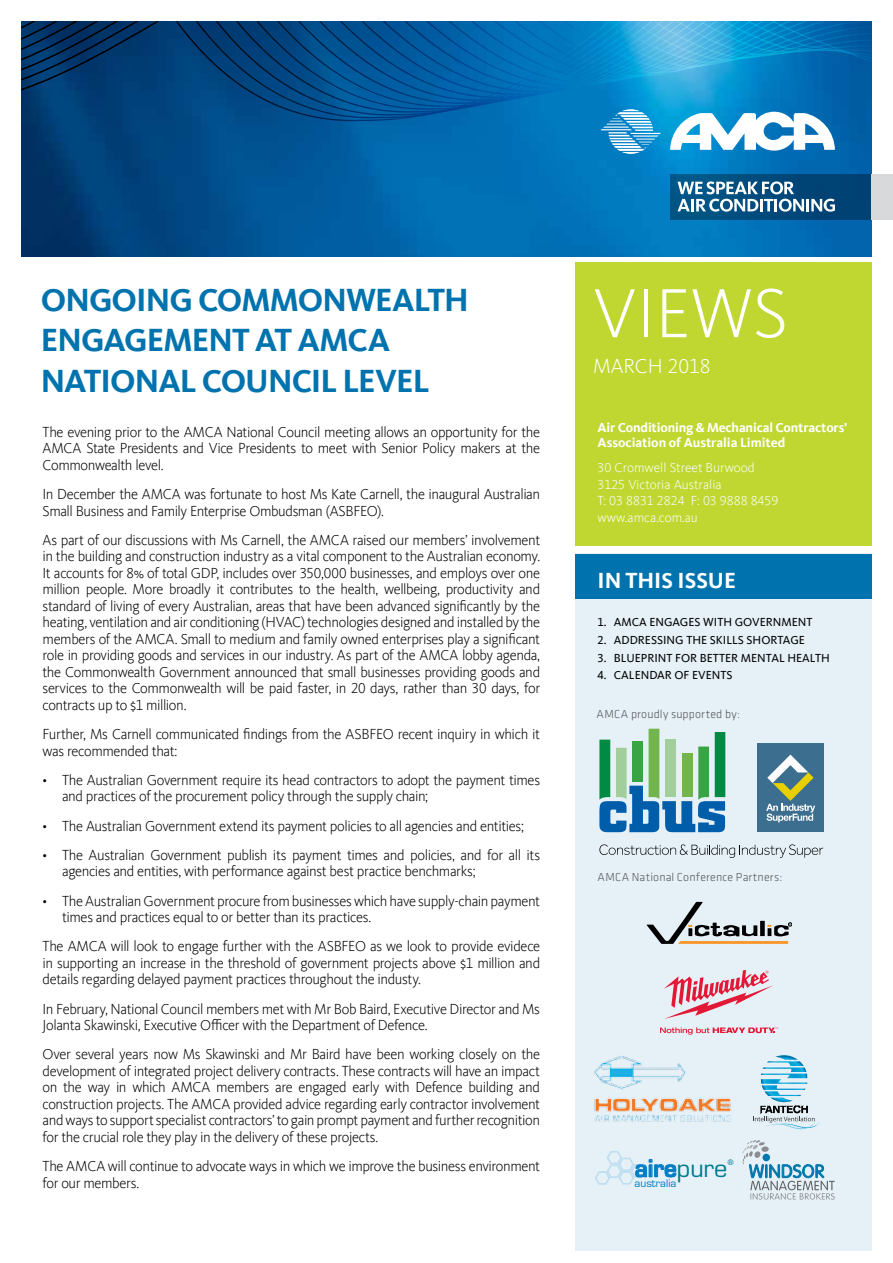
<style>
.page{position:relative;width:893px;height:1263px;background:#fff}
.page>*{position:absolute;margin:0;border:0;box-sizing:border-box;transform-origin:0 0}
.t1{font:300 72px "Kievit Offc";color:#fff}
.t2{font:700 33px/40.5px "Kievit Offc";letter-spacing:-.03em;color:#0073ae}
.t3{font:25.8px "Eurose";color:#007dc5}
.t4{font:700 22.5px "Kievit Offc";color:#fff}
.t5{font:300 21px "Kievit Offc";color:#fff}
.t6{font:300 15px/16.5px "Kievit Offc";letter-spacing:-.03em;color:#000}
.t7{font:300 13.5px/16.5px "Kievit Offc";color:#fff}
.t8{font:700 13.5px/15px "Kievit Offc";letter-spacing:-.01em;color:#fff}
.t9{font:12px "Kievit Offc";color:#000}
.t10{font:300 12px "Klavika";letter-spacing:.015em;color:#58595b}
.t11{font:10.35px "Euromode Plain";color:#007dc5}
.t12{font:8.25px "Eurose";color:#007c91}
.s1{font-family:"Euromode Plain";font-size:23.55px;color:#007c91}
</style>
<div class="page">
<img style="left:21px;top:154px;width:851px;height:103px">
<div style="left:670px;top:174px;width:202px;height:45px;background:linear-gradient(to right,#005887,#003e71)"></div>
<svg style="left:677px;top:181px;width:158px;height:31px"></svg>
<div style="left:872px;top:174px;width:21px;height:45px;background:#d7d9da"></div>
<svg style="left:21px;top:21px;width:851px;height:133px"></svg>
<div style="left:575px;top:263px;width:297px;height:283px;background:#bfd730"></div>
<div style="left:575px;top:553px;width:297px;height:698px;background:#e6f1f7"></div>
<div style="left:575px;top:554px;width:297px;height:45px;background:#0073ae"></div>
<div style="left:757px;top:744px;width:67px;height:88px;background:#3b6e8f"></div>
<svg style="left:766px;top:754px;width:49px;height:68px"></svg>
<svg style="left:599px;top:844px;width:224px;height:14px"></svg>
<svg style="left:599px;top:729px;width:126px;height:103px"></svg>
<svg style="left:647px;top:902px;width:145px;height:42px"></svg>
<img style="left:593px;top:1056px;width:139px;height:66px">
<svg style="left:753px;top:1055px;width:67px;height:74px"></svg>
<svg style="left:743px;top:1140px;width:92px;height:59px"></svg>
<div style="left:762px;top:1154px;width:8px;height:7px;background:#0078ae;border-radius:50%"></div>
<svg style="left:664px;top:970px;width:109px;height:49px"></svg>
<svg style="left:660px;top:1027px;width:118px;height:8px"></svg>
<svg style="left:595px;top:1151px;width:81px;height:33px"></svg>
<h2 class="t2" style="left:41px;top:279px;width:430px">ONGOING COMMONWEALTH<br>ENGAGEMENT AT AMCA<br>NATIONAL COUNCIL LEVEL</h2>
<p class="t6" style="left:43px;top:424px;width:499px;text-align:justify">The evening prior to the AMCA National Council meeting allows an opportunity for the AMCA State Presidents and Vice Presidents to meet with Senior Policy makers at the Commonwealth level.</p>
<p class="t6" style="left:43px;top:486px;width:499px">In December the AMCA was fortunate to host Ms Kate Carnell, the inaugural Australian<br>Small Business and Family Enterprise Ombudsman (ASBFEO).</p>
<p class="t6" style="left:43px;top:532px;width:499px;text-align:justify">As part of our discussions with Ms Carnell, the AMCA raised our members’ involvement in the building and construction industry as a vital component to the Australian economy.<br>It accounts for 8% of total GDP, includes over 350,000 businesses, and employs over one million people. More broadly it contributes to the health, wellbeing, productivity and standard of living of every Australian, areas that have been advanced significantly by the heating, ventilation and air conditioning (HVAC) technologies designed and installed by the members of the AMCA. Small to medium and family owned enterprises play a significant role in providing goods and services in our industry. As part of the AMCA lobby agenda, the Commonwealth Government announced that small businesses providing goods and services to the Commonwealth will be paid faster, in 20 days, rather than 30 days, for contracts up to $1 million.</p>
<p class="t6" style="left:43px;top:726px;width:499px">Further, Ms Carnell communicated findings from the ASBFEO recent inquiry in which it was recommended that:</p>
<p class="t6" style="left:62px;top:772px;width:480px;text-indent:-20px">• The Australian Government require its head contractors to adopt the payment times and practices of the procurement policy through the supply chain;</p>
<p class="t6" style="left:43px;top:818px;width:483px">• The Australian Government extend its payment policies to all agencies and entities;</p>
<p class="t6" style="left:62px;top:847px;width:480px;text-indent:-20px">• The Australian Government publish its payment times and policies, and for all its agencies and entities, with performance against best practice benchmarks;</p>
<p class="t6" style="left:62px;top:893px;width:480px;text-indent:-20px">• The Australian Government procure from businesses which have supply-chain payment times and practices equal to or better than its practices.</p>
<p class="t6" style="left:43px;top:938px;width:499px;text-align:justify">The AMCA will look to engage further with the ASBFEO as we look to provide evidece in supporting an increase in the threshold of government projects above $1 million and details regarding delayed payment practices throughout the industy.</p>
<p class="t6" style="left:43px;top:1001px;width:499px">In February, National Council members met with Mr Bob Baird, Executive Director and Ms<br>Jolanta Skawinski, Executive Officer with the Department of Defence.</p>
<p class="t6" style="left:43px;top:1046px;width:499px;text-align:justify">Over several years now Ms Skawinski and Mr Baird have been working closely on the development of integrated project delivery contracts. These contracts will have an impact on the way in which AMCA members are engaged early with Defence building and construction projects. The AMCA provided advice regarding early contractor involvement and ways to support specialist contractors’ to gain prompt payment and further recognition for the crucial role they play in the delivery of these projects.</p>
<p class="t6" style="left:43px;top:1158px;width:499px">The AMCA will continue to advocate ways in which we improve the business environment for our members.</p>
<h3 class="t3" style="left:635px;top:1154px;width:94px">aire<span class="s1">pure</span></h3>
<h1 class="t1" style="left:593px;top:273px;width:196px">VIEWS</h1>
<h3 class="t5" style="left:593px;top:355px;width:119px">MARCH 2018</h3>
<p class="t8" style="left:598px;top:420px;width:251px">Air Conditioning &amp; Mechanical Contractors’<br>Association of Australia Limited</p>
<p class="t7" style="left:598px;top:460px;width:182px">30 Cromwell Street Burwood<br>3125 Victoria Australia<br>T: 03 8831 2824 F: 03 9888 8459 www.amca.com.au</p>
<h3 class="t4" style="left:597px;top:567px;width:140px">IN THIS ISSUE</h3>
<p class="t9" style="left:597px;top:615px;width:217px">1. AMCA ENGAGES WITH GOVERNMENT</p>
<p class="t9" style="left:597px;top:633px;width:209px">2. ADDRESSING THE SKILLS SHORTAGE</p>
<p class="t9" style="left:597px;top:651px;width:234px">3. BLUEPRINT FOR BETTER MENTAL HEALTH</p>
<p class="t9" style="left:597px;top:669px;width:137px">4. CALENDAR OF EVENTS</p>
<p class="t10" style="left:597px;top:707px;width:145px">AMCA proudly supported by:</p>
<p class="t10" style="left:597px;top:870px;width:186px">AMCA National Conference Partners:</p>
<p class="t12" style="left:727px;top:1158px;width:8px">®</p>
<p class="t11" style="left:635px;top:1177px;width:43px">australia</p>
</div>
